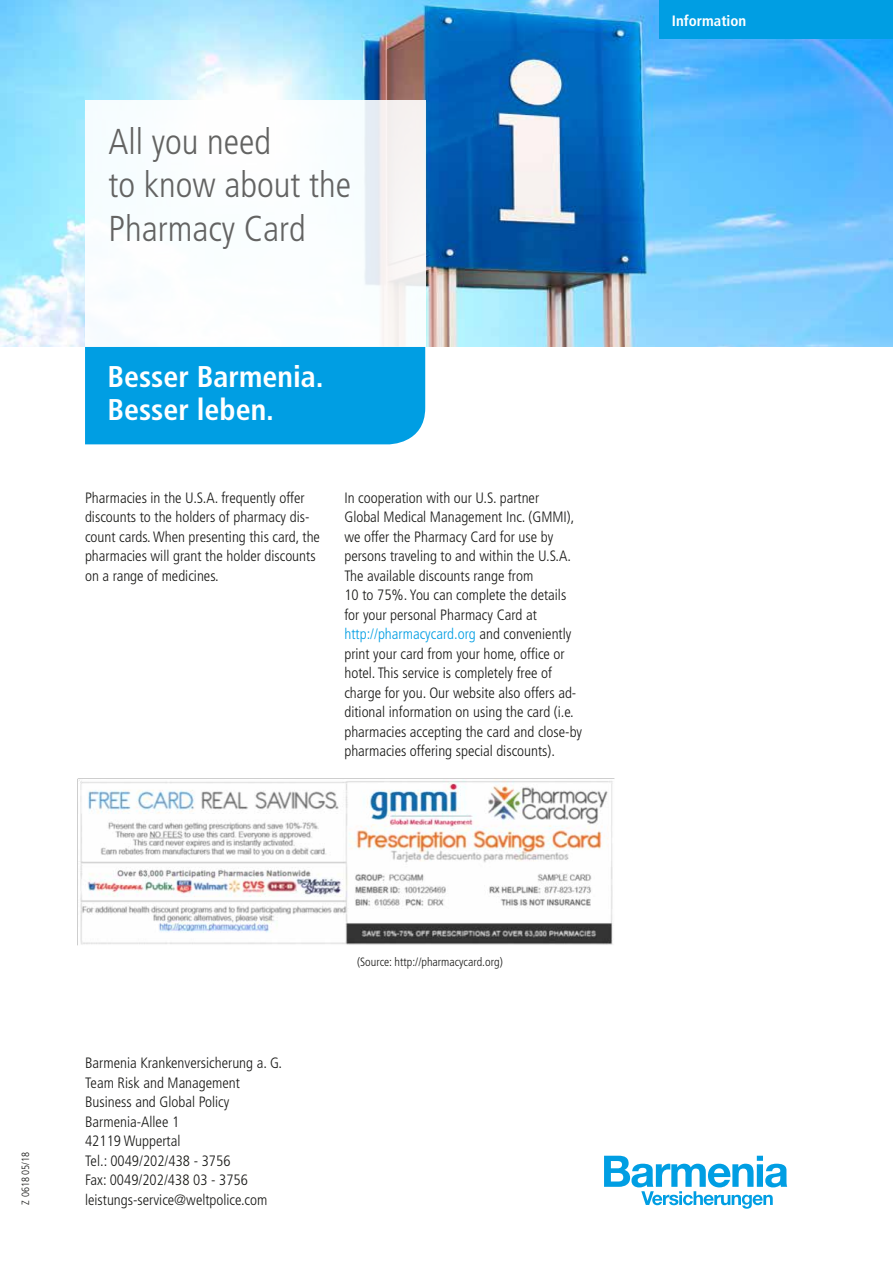
<style>
.page{position:relative;width:893px;height:1263px;background:#fff}
.page>*{position:absolute;margin:0;border:0;box-sizing:border-box;transform-origin:0 0}
.t1{font:300 condensed 36px/43.5px "Frutiger LT Std";color:#636362}
.t2{font:700 condensed 30px/33px "Frutiger LT Std";color:#fff}
.t3{font:300 condensed 15px/19.5px "Frutiger LT Std";color:#1a1a18}
.t4{font:700 condensed 15px "Frutiger LT Std";color:#fff}
.t5{font:300 condensed 12px "Frutiger LT Std";color:#1a1a18}
.t6{font:300 condensed 10.5px "Frutiger LT Std";color:#1a1a18}
.s1{color:#009ee3}
</style>
<div class="page">
<img style="left:0;top:0;width:893px;height:347px">
<svg style="left:604px;top:1156px;width:183px;height:53px"></svg>
<div style="left:85px;top:347px;width:340px;height:97px;background:#009ee3"></div>
<div style="left:85px;top:100px;width:340px;height:247px;background:#fff"></div>
<div style="left:659px;top:0;width:234px;height:38px;background:#009ee3"></div>
<img style="left:77px;top:778px;width:537px;height:167px">
<h1 class="t1" style="left:108px;top:120px;width:244px">All you need<br>to know about the<br>Pharmacy Card</h1>
<h2 class="t2" style="left:107px;top:360px;width:218px">Besser Barmenia.<br>Besser leben.</h2>
<p class="t3" style="left:85px;top:488px;width:236px">Pharmacies in the U.S.A. frequently offer discounts to the holders of pharmacy dis&shy;count cards. When presenting this card, the pharmacies will grant the holder discounts on a range of medicines.</p>
<p class="t3" style="left:344px;top:488px;width:239px">In cooperation with our U.S. partner<br>Global Medical Management Inc. (GMMI), we offer the Pharmacy Card for use by persons traveling to and within the U.S.A.<br>The available discounts range from<br>10 to 75%. You can complete the details for your personal Pharmacy Card at <span class="s1">http://pharmacycard.org</span> and conveniently print your card from your home, office or hotel. This service is completely free of charge for you. Our website also offers ad&shy;ditional information on using the card (i.e. pharmacies accepting the card and close-by pharmacies offering special discounts).</p>
<p class="t6" style="left:20px;top:1205px;width:54px;rotate:-90deg">Z 0618 05/18</p>
<p class="t3" style="left:85px;top:1053px;width:198px">Barmenia Krankenversicherung a. G.<br>Team Risk and Management<br>Business and Global Policy<br>Barmenia-Allee 1<br>42119 Wuppertal<br>Tel.: 0049/202/438 - 3756<br>Fax: 0049/202/438 03 - 3756 leistungs-service@weltpolice.com</p>
<p class="t5" style="left:357px;top:955px;width:147px">(Source: http://pharmacycard.org)</p>
<p class="t4" style="left:672px;top:12px;width:76px">Information</p>
</div>
